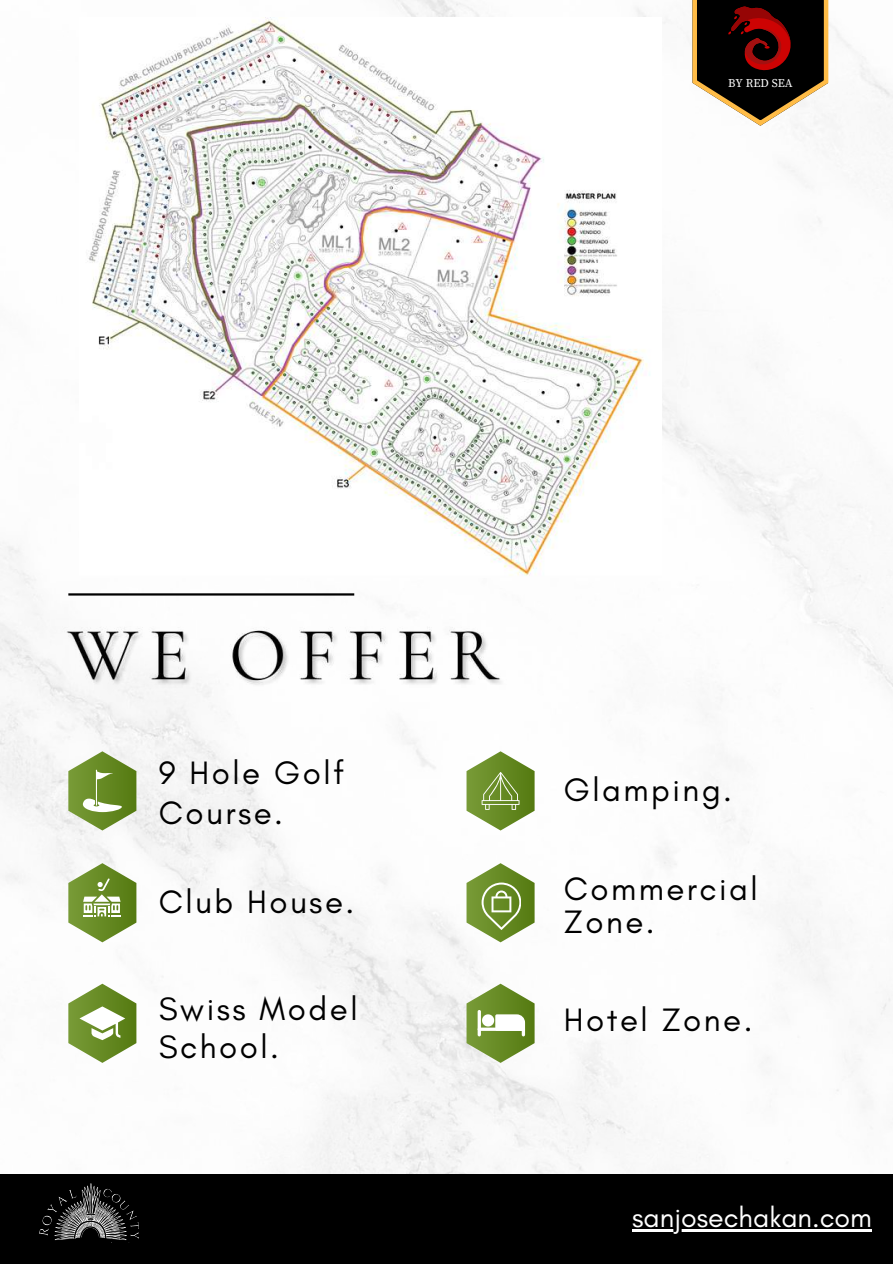
<style>
.page{position:relative;width:893px;height:1264px;background:#fff}
.page>*{position:absolute;margin:0;border:0;box-sizing:border-box;transform-origin:0 0}
.t1{font:33px/40.5px "Glacial Indifference";letter-spacing:.075em;color:#000}
.t2{font:28.5px "Glacial Indifference";color:#fff}
.t3{font:11.85px "Source Serif Pro";color:#fff}
</style>
<div class="page">
<img style="left:0;top:0;width:892px;height:1174px">
<hr style="left:68px;top:593px;width:286px;height:2px;background:#000">
<svg style="left:68px;top:751px;width:68px;height:79px"></svg>
<svg style="left:68px;top:863px;width:68px;height:79px"></svg>
<svg style="left:68px;top:983px;width:68px;height:79px"></svg>
<svg style="left:466px;top:751px;width:68px;height:79px"></svg>
<svg style="left:466px;top:863px;width:68px;height:79px"></svg>
<svg style="left:466px;top:983px;width:68px;height:79px"></svg>
<div style="left:0;top:1174px;width:892px;height:89px;background:#000"></div>
<img style="left:40px;top:1183px;width:99px;height:58px">
<svg style="left:692px;top:0;width:136px;height:126px"></svg>
<img style="left:79px;top:18px;width:582px;height:559px">
<hr style="left:632px;top:1229px;width:240px;height:2px;background:#fff">
<img style="left:63px;top:609px;width:446px;height:92px">
<p class="t3" style="left:728px;top:76px;width:66px">BY RED SEA</p>
<p class="t1" style="left:159px;top:751px;width:187px">9 Hole Golf<br>Course.</p>
<p class="t1" style="left:159px;top:881px;width:197px">Club House.</p>
<p class="t1" style="left:159px;top:988px;width:200px;line-height:38.2px">Swiss Model<br>School.</p>
<p class="t1" style="left:564px;top:769px;width:170px">Glamping.</p>
<p class="t1" style="left:564px;top:871px;width:195px;line-height:33.8px">Commercial<br>Zone.</p>
<p class="t1" style="left:564px;top:999px;width:190px">Hotel Zone.</p>
<p class="t2" style="left:632px;top:1200px;width:241px">sanjosechakan.com</p>
</div>
